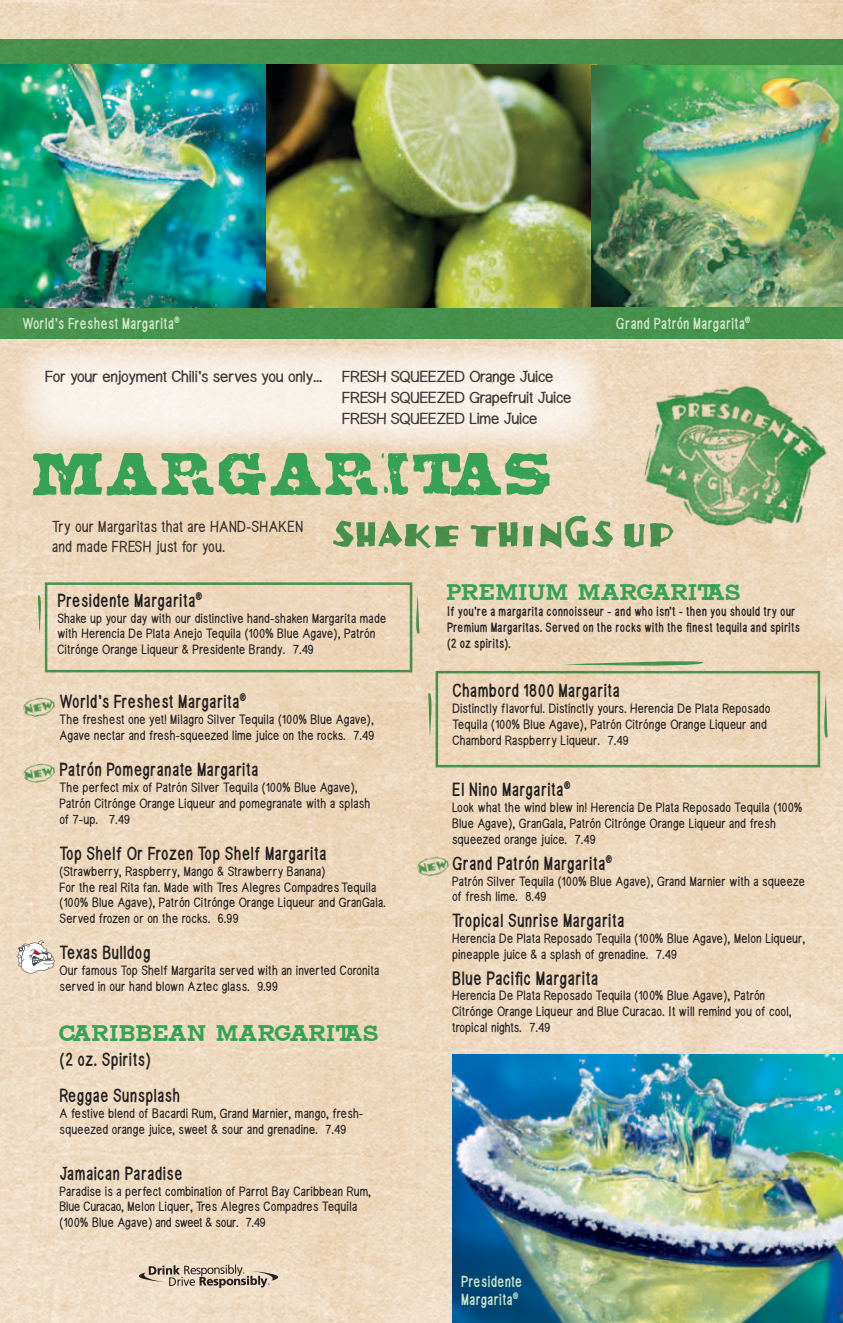
<style>
.page{position:relative;width:843px;height:1323px;background:#fff}
.page>*{position:absolute;margin:0;border:0;box-sizing:border-box;transform-origin:0 0}
.t1{font:58.5px "Muleshoe WF";color:#35a255}
.t2{font:24.9px "No.2 Type";letter-spacing:-.01em;color:#35a255}
.t3{font:800 extra-condensed 21.9px "Write";letter-spacing:.015em;color:#231f20}
.t4{font:800 extra-condensed 21.45px/35.5px "Write";letter-spacing:.015em;color:#231f20}
.t5{font:18px/21px "Write Bold Semi Expd";letter-spacing:-.005em;color:#231f20;scale:.9 1}
.t6{font:800 extra-condensed 18px/18px "Write";letter-spacing:.015em;color:#cde6c6}
.t7{font:700 condensed 18px/19.4px "Write";letter-spacing:.015em;color:#231f20}
.t8{font:700 condensed 15.15px/15.9px "Write";letter-spacing:.01em;color:#231f20}
.t9{font:800 extra-condensed 15.15px/15.9px "Write";letter-spacing:.015em;color:#231f20}
</style>
<div class="page">
<img style="left:0;top:0;width:842px;height:1323px">
<svg style="left:333px;top:520px;width:125px;height:28px"></svg>
<svg style="left:470px;top:522px;width:63px;height:25px"></svg>
<svg style="left:540px;top:516px;width:73px;height:32px"></svg>
<img style="left:22px;top:696px;width:34px;height:23px">
<img style="left:22px;top:762px;width:34px;height:23px">
<img style="left:416px;top:855px;width:34px;height:23px">
<div style="left:45px;top:582px;width:367px;height:90px;border:3px solid #35a255"></div>
<svg style="left:38px;top:594px;width:4px;height:40px"></svg>
<svg style="left:414px;top:595px;width:5px;height:40px"></svg>
<svg style="left:122px;top:1265px;width:173px;height:23px"></svg>
<img style="left:618px;top:350px;width:224px;height:214px">
<div style="left:0;top:39px;width:842px;height:300px;background:#47904d"></div>
<div style="left:435px;top:671px;width:385px;height:96px;border:3px solid #35a255"></div>
<svg style="left:428px;top:692px;width:5px;height:46px"></svg>
<svg style="left:822px;top:693px;width:5px;height:46px"></svg>
<svg style="left:563px;top:660px;width:141px;height:7px"></svg>
<img style="left:452px;top:1054px;width:390px;height:269px">
<img style="left:265px;top:65px;width:331px;height:242px">
<img style="left:0;top:65px;width:265px;height:242px">
<img style="left:591px;top:65px;width:251px;height:241px">
<svg style="left:18px;top:344px;width:583px;height:105px;fill:#f7efe4"></svg>
<svg style="left:17px;top:941px;width:38px;height:33px"></svg>
<p class="t6" style="left:22px;top:314px;width:159px">World’s Freshest Margarita<sup>®</sup></p>
<p class="t6" style="left:616px;top:315px;width:136px">Grand Patrón Margarita<sup>®</sup></p>
<p class="t5" style="left:342px;top:366px;width:256px;text-indent:-297px">For your enjoyment Chili’s serves you only... FRESH SQUEEZED Orange Juice<br>FRESH SQUEEZED Grapefruit Juice<br>FRESH SQUEEZED Lime Juice</p>
<h1 class="t1" style="left:30px;top:453px;width:524px">MARGARITAS</h1>
<p class="t7" style="left:52px;top:517px;width:252px">Try our Margaritas that are HAND-SHAKEN and made FRESH just for you.</p>
<h3 class="t4" style="left:57px;top:582px;width:147px">Presidente Margarita<sup>®</sup></h3>
<p class="t8" style="left:57px;top:610px;width:330px">Shake up your day with our distinctive hand-shaken Margarita made with Herencia De Plata Anejo Tequila (100% Blue Agave), Patrón<br>Citrónge Orange Liqueur &amp; Presidente Brandy. 7.49</p>
<h3 class="t4" style="left:60px;top:684px;width:188px">World’s Freshest Margarita<sup>®</sup></h3>
<p class="t8" style="left:60px;top:712px;width:316px">The freshest one yet! Milagro Silver Tequila (100% Blue Agave),<br>Agave nectar and fresh-squeezed lime juice on the rocks. 7.49</p>
<h3 class="t4" style="left:60px;top:752px;width:200px">Patrón Pomegranate Margarita</h3>
<p class="t8" style="left:60px;top:780px;width:312px">The perfect mix of Patrón Silver Tequila (100% Blue Agave),<br>Patrón Citrónge Orange Liqueur and pomegranate with a splash of 7-up. 7.49</p>
<h3 class="t4" style="left:60px;top:835px;width:268px">Top Shelf Or Frozen Top Shelf Margarita</h3>
<p class="t8" style="left:60px;top:863px;width:328px">(Strawberry, Raspberry, Mango &amp; Strawberry Banana)<br>For the real Rita fan. Made with Tres Alegres Compadres Tequila (100% Blue Agave), Patrón Citrónge Orange Liqueur and GranGala.<br>Served frozen or on the rocks. 6.99</p>
<h3 class="t4" style="left:60px;top:935px;width:93px">Texas Bulldog</h3>
<p class="t8" style="left:60px;top:963px;width:321px">Our famous Top Shelf Margarita served with an inverted Coronita served in our hand blown Aztec glass. 9.99</p>
<h2 class="t2" style="left:60px;top:1021px;width:321px">CARIBBEAN MARGARITAS</h2>
<h3 class="t4" style="left:60px;top:1042px;width:122px">(2 oz. Spirits)<br>Reggae Sunsplash</h3>
<p class="t8" style="left:60px;top:1105px;width:305px">A festive blend of Bacardi Rum, Grand Marnier, mango, fresh&shy;squeezed orange juice, sweet &amp; sour and grenadine. 7.49</p>
<h3 class="t4" style="left:60px;top:1155px;width:124px">Jamaican Paradise</h3>
<p class="t8" style="left:60px;top:1183px;width:313px">Paradise is a perfect combination of Parrot Bay Caribbean Rum,<br>Blue Curacao, Melon Liquer, Tres Alegres Compadres Tequila (100% Blue Agave) and sweet &amp; sour. 7.49</p>
<h2 class="t2" style="left:447px;top:580px;width:296px">PREMIUM MARGARITAS</h2>
<p class="t9" style="left:447px;top:603px;width:354px">If you’re a margarita connoisseur - and who isn’t - then you should try our<br>Premium Margaritas. Served on the rocks with the finest tequila and spirits (2 oz spirits).</p>
<h3 class="t4" style="left:452px;top:673px;width:169px">Chambord 1800 Margarita</h3>
<p class="t8" style="left:452px;top:701px;width:319px">Distinctly flavorful. Distinctly yours. Herencia De Plata Reposado<br>Tequila (100% Blue Agave), Patrón Citrónge Orange Liqueur and<br>Chambord Raspberry Liqueur. 7.49</p>
<h3 class="t4" style="left:452px;top:772px;width:120px">El Nino Margarita<sup>®</sup></h3>
<p class="t8" style="left:452px;top:800px;width:351px">Look what the wind blew in! Herencia De Plata Reposado Tequila (100%<br>Blue Agave), GranGala, Patrón Citrónge Orange Liqueur and fresh squeezed orange juice. 7.49</p>
<h3 class="t4" style="left:452px;top:845px;width:162px">Grand Patrón Margarita<sup>®</sup></h3>
<p class="t8" style="left:452px;top:873px;width:354px">Patrón Silver Tequila (100% Blue Agave), Grand Marnier with a squeeze of fresh lime. 8.49</p>
<h3 class="t4" style="left:452px;top:903px;width:174px">Tropical Sunrise Margarita</h3>
<p class="t8" style="left:452px;top:931px;width:354px">Herencia De Plata Reposado Tequila (100% Blue Agave), Melon Liqueur, pineapple juice &amp; a splash of grenadine. 7.49</p>
<h3 class="t3" style="left:452px;top:965px;width:148px">Blue Pacific Margarita</h3>
<p class="t8" style="left:452px;top:988px;width:341px">Herencia De Plata Reposado Tequila (100% Blue Agave), Patrón<br>Citrónge Orange Liqueur and Blue Curacao. It will remind you of cool, tropical nights. 7.49</p>
<p class="t6" style="left:461px;top:1272px;width:62px">Presidente<br>Margarita<sup>®</sup></p>
</div>
